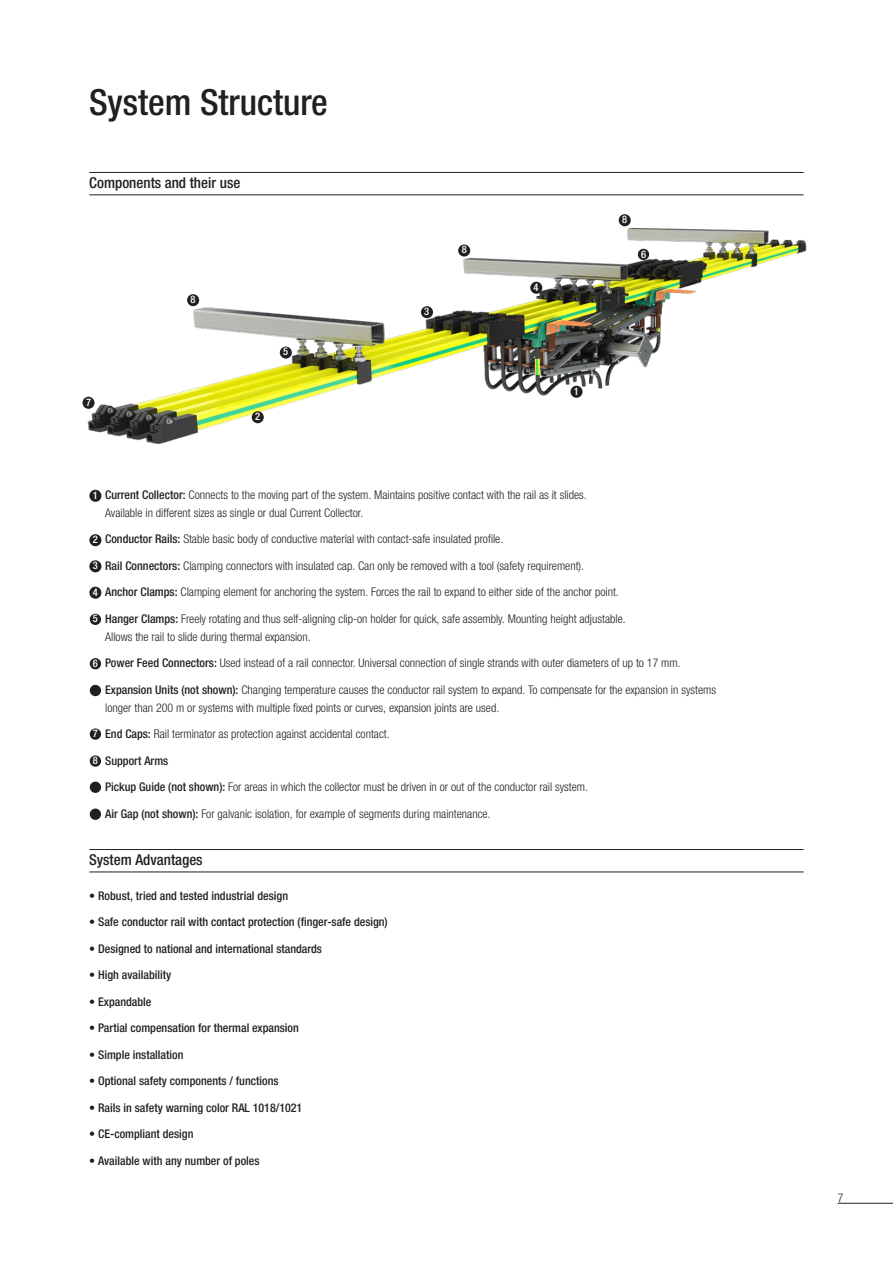
<style>
.page{position:relative;width:893px;height:1263px;background:#fff}
.page>*{position:absolute;margin:0;border:0;box-sizing:border-box;transform-origin:0 0}
.A-Hauptüberschrift{font:500 condensed 36px "Helvetica Neue LTW1 G";color:#231f20}
.B-Unterüberschrift{font:500 condensed 15px "Helvetica Neue LTW1 G";color:#231f20}
.Fließtext_Standard_8{font:300 condensed 12px/18px "Helvetica Neue LTW1 G";color:#231f20}
.Fließtext_Standard_8-2{font:500 condensed 12px "Helvetica Neue LTW1 G";color:#231f20}
.t1{font:500 condensed 10.5px "Helvetica Neue LTW1 G";color:#fff}
.s1{font-weight:500}
.s2{font-weight:300}
</style>
<div class="page">
<hr style="left:838px;top:1203px;width:55px;height:1px;background:#231f20">
<div style="left:89px;top:490px;width:12px;height:12px;background:#231f20;border-radius:50%"></div>
<div style="left:89px;top:534px;width:12px;height:12px;background:#231f20;border-radius:50%"></div>
<div style="left:89px;top:560px;width:12px;height:12px;background:#231f20;border-radius:50%"></div>
<div style="left:89px;top:587px;width:12px;height:12px;background:#231f20;border-radius:50%"></div>
<div style="left:90px;top:614px;width:11px;height:11px;background:#231f20;border-radius:50%"></div>
<div style="left:90px;top:685px;width:11px;height:11px;background:#231f20;border-radius:50%"></div>
<div style="left:90px;top:658px;width:11px;height:11px;background:#231f20;border-radius:50%"></div>
<div style="left:90px;top:782px;width:11px;height:11px;background:#231f20;border-radius:50%"></div>
<div style="left:90px;top:808px;width:11px;height:12px;background:#231f20;border-radius:50%"></div>
<div style="left:90px;top:728px;width:11px;height:12px;background:#231f20;border-radius:50%"></div>
<div style="left:90px;top:755px;width:11px;height:12px;background:#231f20;border-radius:50%"></div>
<img style="left:85px;top:194px;width:722px;height:251px">
<div style="left:570px;top:386px;width:13px;height:12px;background:#231f20;border-radius:50%"></div>
<div style="left:530px;top:282px;width:12px;height:12px;background:#231f20;border-radius:50%"></div>
<div style="left:280px;top:347px;width:12px;height:12px;background:#231f20;border-radius:50%"></div>
<div style="left:187px;top:294px;width:12px;height:12px;background:#231f20;border-radius:50%"></div>
<div style="left:82px;top:397px;width:13px;height:12px;background:#231f20;border-radius:50%"></div>
<div style="left:458px;top:244px;width:12px;height:13px;background:#231f20;border-radius:50%"></div>
<div style="left:619px;top:214px;width:12px;height:12px;background:#231f20;border-radius:50%"></div>
<div style="left:252px;top:411px;width:12px;height:12px;background:#231f20;border-radius:50%"></div>
<div style="left:421px;top:306px;width:12px;height:12px;background:#231f20;border-radius:50%"></div>
<div style="left:638px;top:249px;width:11px;height:11px;background:#231f20;border-radius:50%"></div>
<hr style="left:89px;top:172px;width:715px;height:1px;background:#231f20">
<hr style="left:89px;top:195px;width:715px;height:1px;background:#231f20">
<hr style="left:89px;top:849px;width:715px;height:1px;background:#231f20">
<hr style="left:89px;top:872px;width:715px;height:1px;background:#231f20">
<p class="A-Hauptüberschrift" style="left:89px;top:81px;width:240px">System Structure</p>
<p class="B-Unterüberschrift" style="left:89px;top:174px;width:153px">Components and their use</p>
<p class="t1" style="left:86px;top:396px;width:7px">7</p>
<p class="t1" style="left:191px;top:293px;width:7px">8</p>
<p class="t1" style="left:255px;top:410px;width:7px">2</p>
<p class="t1" style="left:283px;top:345px;width:7px">5</p>
<p class="t1" style="left:424px;top:305px;width:7px">3</p>
<p class="t1" style="left:462px;top:243px;width:7px">8</p>
<p class="t1" style="left:534px;top:281px;width:7px">4</p>
<p class="t1" style="left:574px;top:385px;width:7px">1</p>
<p class="t1" style="left:622px;top:213px;width:7px">8</p>
<p class="t1" style="left:641px;top:247px;width:7px">6</p>
<p class="Fließtext_Standard_8" style="left:105px;top:485px;width:481px"><span class="s1">Current Collector:</span> Connects to the moving part of the system. Maintains positive contact with the rail as it slides.<br>Available in different sizes as single or dual Current Collector.</p>
<p class="Fließtext_Standard_8" style="left:105px;top:530px;width:398px"><span class="s1">Conductor Rails:</span> Stable basic body of conductive material with contact-safe insulated profile.</p>
<p class="Fließtext_Standard_8" style="left:105px;top:556px;width:478px"><span class="s1">Rail Connectors:</span> Clamping connectors with insulated cap. Can only be removed with a tool (safety requirement).</p>
<p class="Fließtext_Standard_8" style="left:105px;top:583px;width:513px"><span class="s1">Anchor Clamps:</span> Clamping element for anchoring the system. Forces the rail to expand to either side of the anchor point.</p>
<p class="Fließtext_Standard_8" style="left:105px;top:609px;width:520px"><span class="s1">Hanger Clamps:</span> Freely rotating and thus self-aligning clip-on holder for quick, safe assembly. Mounting height adjustable.<br>Allows the rail to slide during thermal expansion.</p>
<p class="Fließtext_Standard_8" style="left:105px;top:654px;width:575px"><span class="s1">Power Feed Connectors:</span> Used instead of a rail connector. Universal connection of single strands with outer diameters of up to 17 mm.</p>
<p class="Fließtext_Standard_8" style="left:105px;top:681px;width:612px"><span class="s1">Expansion Units (not shown):</span> Changing temperature causes the conductor rail system to expand. To compensate for the expansion in systems longer than 200 m or systems with multiple fixed points or curves, expansion joints are used.</p>
<p class="Fließtext_Standard_8" style="left:105px;top:725px;width:284px"><span class="s1">End Caps:</span> Rail terminator as protection against accidental contact.</p>
<p class="Fließtext_Standard_8-2" style="left:105px;top:753px;width:65px">Support Arms</p>
<p class="Fließtext_Standard_8" style="left:105px;top:778px;width:482px"><span class="s1">Pickup Guide (not shown):</span> For areas in which the collector must be driven in or out of the conductor rail system.</p>
<p class="Fließtext_Standard_8" style="left:105px;top:805px;width:385px"><span class="s1">Air Gap (not shown):</span> For galvanic isolation, for example of segments during maintenance.</p>
<p class="t1" style="left:93px;top:489px;width:7px">1</p>
<p class="t1" style="left:93px;top:533px;width:7px">2</p>
<p class="t1" style="left:93px;top:559px;width:7px">3</p>
<p class="t1" style="left:93px;top:586px;width:7px">4</p>
<p class="t1" style="left:93px;top:612px;width:7px">5</p>
<p class="t1" style="left:93px;top:657px;width:7px">6</p>
<p class="t1" style="left:93px;top:727px;width:7px">7</p>
<p class="t1" style="left:93px;top:754px;width:7px">8</p>
<p class="B-Unterüberschrift" style="left:89px;top:851px;width:115px">System Advantages</p>
<p class="Fließtext_Standard_8-2" style="left:89px;top:888px;width:200px"><span class="s2">•</span> Robust, tried and tested industrial design</p>
<p class="Fließtext_Standard_8-2" style="left:89px;top:915px;width:300px"><span class="s2">•</span> Safe conductor rail with contact protection (finger-safe design)</p>
<p class="Fließtext_Standard_8-2" style="left:89px;top:941px;width:234px"><span class="s2">•</span> Designed to national and international standards</p>
<p class="Fließtext_Standard_8-2" style="left:89px;top:968px;width:83px"><span class="s2">•</span> High availability</p>
<p class="Fließtext_Standard_8-2" style="left:89px;top:994px;width:64px"><span class="s2">•</span> Expandable</p>
<p class="Fließtext_Standard_8-2" style="left:89px;top:1021px;width:211px"><span class="s2">•</span> Partial compensation for thermal expansion</p>
<p class="Fließtext_Standard_8-2" style="left:89px;top:1047px;width:96px"><span class="s2">•</span> Simple installation</p>
<p class="Fließtext_Standard_8-2" style="left:89px;top:1074px;width:191px"><span class="s2">•</span> Optional safety components / functions</p>
<p class="Fließtext_Standard_8-2" style="left:89px;top:1100px;width:215px"><span class="s2">•</span> Rails in safety warning color RAL 1018/1021</p>
<p class="Fließtext_Standard_8-2" style="left:89px;top:1127px;width:106px"><span class="s2">•</span> CE-compliant design</p>
<p class="Fließtext_Standard_8-2" style="left:89px;top:1153px;width:172px"><span class="s2">•</span> Available with any number of poles</p>
<p class="Fließtext_Standard_8" style="left:838px;top:1188px;width:7px">7</p>
</div>
